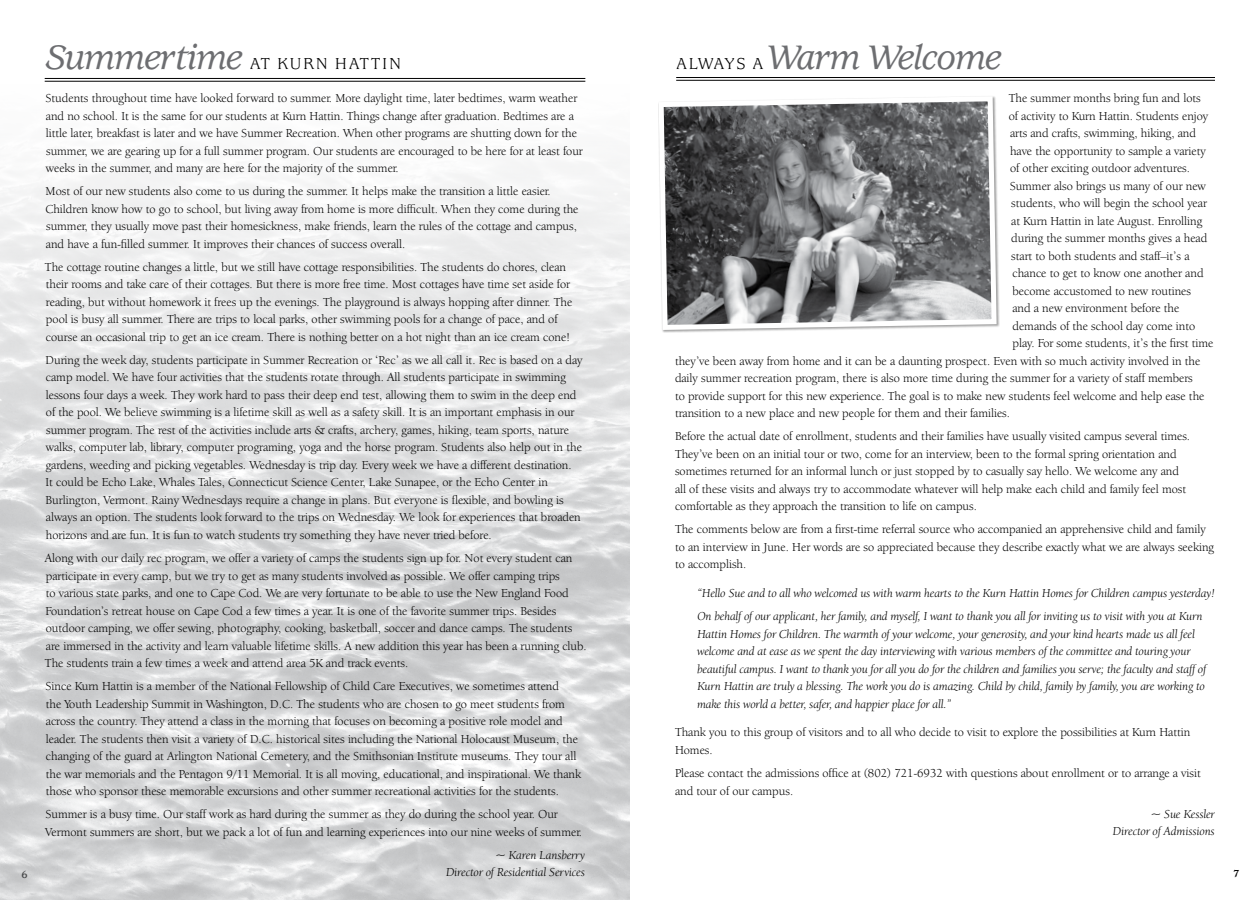
<style>
.page{position:relative;width:1260px;height:900px;background:#fff}
.page>*{position:absolute;margin:0;border:0;box-sizing:border-box;transform-origin:0 0}
.t1{font:italic 500 37.5px "AT Usherwood";letter-spacing:-.03em;color:#6d6e71}
.t2{font:17.5px "AT Usherwood";letter-spacing:.1em;color:#000}
.t3{font:12.5px/17.5px "Berkeley Oldstyle IT Cby BT";color:#000}
.t4{font:italic 12.5px/17.5px "Berkeley Oldstyle IT Cby BT";color:#000;text-align:right}
.t5{font:700 11.25px "AT Usherwood";color:#000}
.s1{font-weight:500;font-style:italic;font-size:37.5px;color:#6d6e71}
</style>
<div class="page">
<hr style="left:45px;top:78px;width:540px;height:1px;background:#000">
<hr style="left:45px;top:81px;width:540px;height:1px;background:#000">
<hr style="left:676px;top:77px;width:539px;height:1px;background:#000">
<hr style="left:676px;top:80px;width:539px;height:1px;background:#000">
<svg style="left:658px;top:96px;width:341px;height:237px;background:#818283"></svg>
<p class="t5" style="left:22px;top:869px;width:8px">6</p>
<h2 class="t2" style="left:46px;top:55px;width:357px"><span class="s1">Summertime</span> AT KURN HATTIN</h2>
<h1 class="t1" style="left:765px;top:37px;width:238px">Warm Welcome</h1>
<h2 class="t2" style="left:676px;top:54px;width:89px">ALWAYS A</h2>
<p class="t3" style="left:46px;top:89px;width:538px">Students throughout time have looked forward to summer. More daylight time, later bedtimes, warm weather and no school. It is the same for our students at Kurn Hattin. Things change after graduation. Bedtimes are a little later, breakfast is later and we have Summer Recreation. When other programs are shutting down for the summer, we are gearing up for a full summer program. Our students are encouraged to be here for at least four weeks in the summer, and many are here for the majority of the summer.</p>
<p class="t3" style="left:45px;top:182px;width:535px">Most of our new students also come to us during the summer. It helps make the transition a little easier.<br>Children know how to go to school, but living away from home is more difficult. When they come during the summer, they usually move past their homesickness, make friends, learn the rules of the cottage and campus, and have a fun-filled summer. It improves their chances of success overall.</p>
<p class="t3" style="left:45px;top:258px;width:529px">The cottage routine changes a little, but we still have cottage responsibilities. The students do chores, clean their rooms and take care of their cottages. But there is more free time. Most cottages have time set aside for reading, but without homework it frees up the evenings. The playground is always hopping after dinner. The pool is busy all summer. There are trips to local parks, other swimming pools for a change of pace, and of course an occasional trip to get an ice cream. There is nothing better on a hot night than an ice cream cone!</p>
<p class="t3" style="left:46px;top:351px;width:538px">During the week day, students participate in Summer Recreation or ‘Rec’ as we all call it. Rec is based on a day camp model. We have four activities that the students rotate through. All students participate in swimming lessons four days a week. They work hard to pass their deep end test, allowing them to swim in the deep end of the pool. We believe swimming is a lifetime skill as well as a safety skill. It is an important emphasis in our summer program. The rest of the activities include arts &amp; crafts, archery, games, hiking, team sports, nature walks, computer lab, library, computer programing, yoga and the horse program. Students also help out in the gardens, weeding and picking vegetables. Wednesday is trip day. Every week we have a different destination.<br>It could be Echo Lake, Whales Tales, Connecticut Science Center, Lake Sunapee, or the Echo Center in Burlington, Vermont. Rainy Wednesdays require a change in plans. But everyone is flexible, and bowling is always an option. The students look forward to the trips on Wednesday. We look for experiences that broaden horizons and are fun. It is fun to watch students try something they have never tried before.</p>
<p class="t3" style="left:45px;top:549px;width:543px">Along with our daily rec program, we offer a variety of camps the students sign up for. Not every student can participate in every camp, but we try to get as many students involved as possible. We offer camping trips<br>to various state parks, and one to Cape Cod. We are very fortunate to be able to use the New England Food Foundation’s retreat house on Cape Cod a few times a year. It is one of the favorite summer trips. Besides outdoor camping, we offer sewing, photography, cooking, basketball, soccer and dance camps. The students are immersed in the activity and learn valuable lifetime skills. A new addition this year has been a running club.<br>The students train a few times a week and attend area 5K and track events.</p>
<p class="t3" style="left:46px;top:677px;width:537px">Since Kurn Hattin is a member of the National Fellowship of Child Care Executives, we sometimes attend<br>the Youth Leadership Summit in Washington, D.C. The students who are chosen to go meet students from across the country. They attend a class in the morning that focuses on becoming a positive role model and leader. The students then visit a variety of D.C. historical sites including the National Holocaust Museum, the changing of the guard at Arlington National Cemetery, and the Smithsonian Institute museums. They tour all the war memorials and the Pentagon 9/11 Memorial. It is all moving, educational, and inspirational. We thank those who sponsor these memorable excursions and other summer recreational activities for the students.</p>
<p class="t3" style="left:45px;top:805px;width:538px">Summer is a busy time. Our staff work as hard during the summer as they do during the school year. Our<br>Vermont summers are short, but we pack a lot of fun and learning experiences into our nine weeks of summer.</p>
<p class="t4" style="left:446px;top:846px;width:141px">~ Karen Lansberry<br>Director of Residential Services</p>
<p class="t3" style="left:1009px;top:89px;width:194px">The summer months bring fun and lots</p>
<p class="t3" style="left:1009px;top:107px;width:201px">of activity to Kurn Hattin. Students enjoy</p>
<p class="t3" style="left:1010px;top:124px;width:188px">arts and crafts, swimming, hiking, and</p>
<p class="t3" style="left:1010px;top:142px;width:197px">have the opportunity to sample a variety</p>
<p class="t3" style="left:1010px;top:159px;width:182px">of other exciting outdoor adventures.</p>
<p class="t3" style="left:1010px;top:177px;width:197px">Summer also brings us many of our new</p>
<p class="t3" style="left:1011px;top:194px;width:197px">students, who will begin the school year</p>
<p class="t3" style="left:1011px;top:212px;width:192px">at Kurn Hattin in late August. Enrolling</p>
<p class="t3" style="left:1011px;top:229px;width:198px">during the summer months gives a head</p>
<p class="t3" style="left:1011px;top:247px;width:180px">start to both students and staff–it’s a</p>
<p class="t3" style="left:1012px;top:264px;width:193px">chance to get to know one another and</p>
<p class="t3" style="left:1012px;top:282px;width:180px">become accustomed to new routines</p>
<p class="t3" style="left:1012px;top:299px;width:168px">and a new environment before the</p>
<p class="t3" style="left:1012px;top:317px;width:184px">demands of the school day come into</p>
<p class="t3" style="left:1012px;top:334px;width:202px">play. For some students, it’s the first time</p>
<p class="t3" style="left:675px;top:352px;width:527px">they’ve been away from home and it can be a daunting prospect. Even with so much activity involved in the</p>
<p class="t3" style="left:675px;top:369px;width:519px">daily summer recreation program, there is also more time during the summer for a variety of staff members</p>
<p class="t3" style="left:675px;top:387px;width:531px">to provide support for this new experience. The goal is to make new students feel welcome and help ease the</p>
<p class="t3" style="left:675px;top:404px;width:337px">transition to a new place and new people for them and their families.</p>
<p class="t3" style="left:675px;top:427px;width:517px">Before the actual date of enrollment, students and their families have usually visited campus several times.<br>They’ve been on an initial tour or two, come for an interview, been to the formal spring orientation and sometimes returned for an informal lunch or just stopped by to casually say hello. We welcome any and all of these visits and always try to accommodate whatever will help make each child and family feel most comfortable as they approach the transition to life on campus.</p>
<p class="t3" style="left:675px;top:520px;width:541px">The comments below are from a first-time referral source who accompanied an apprehensive child and family to an interview in June. Her words are so appreciated because they describe exactly what we are always seeking to accomplish.</p>
<p class="t4" style="left:698px;top:581px;width:519px;line-height:23.1px;text-align:left">“Hello Sue and to all who welcomed us with warm hearts to the Kurn Hattin Homes for Children campus yesterday!<br>On behalf of our applicant, her family, and myself, I want to thank you all for inviting us to visit with you at Kurn</p>
<p class="t4" style="left:698px;top:625px;width:510px;text-align:left">Hattin Homes for Children. The warmth of your welcome, your generosity, and your kind hearts made us all feel welcome and at ease as we spent the day interviewing with various members of the committee and touring your beautiful campus. I want to thank you for all you do for the children and families you serve; the faculty and staff of Kurn Hattin are truly a blessing. The work you do is amazing. Child by child, family by family, you are working to make this world a better, safer, and happier place for all.”</p>
<p class="t3" style="left:675px;top:724px;width:517px">Thank you to this group of visitors and to all who decide to visit to explore the possibilities at Kurn Hattin<br>Homes.</p>
<p class="t3" style="left:675px;top:764px;width:527px">Please contact the admissions office at (802) 721-6932 with questions about enrollment or to arrange a visit and tour of our campus.</p>
<p class="t4" style="left:1113px;top:805px;width:104px">~ Sue Kessler<br>Director of Admissions</p>
<p class="t5" style="left:1233px;top:867px;width:8px">7</p>
</div>
